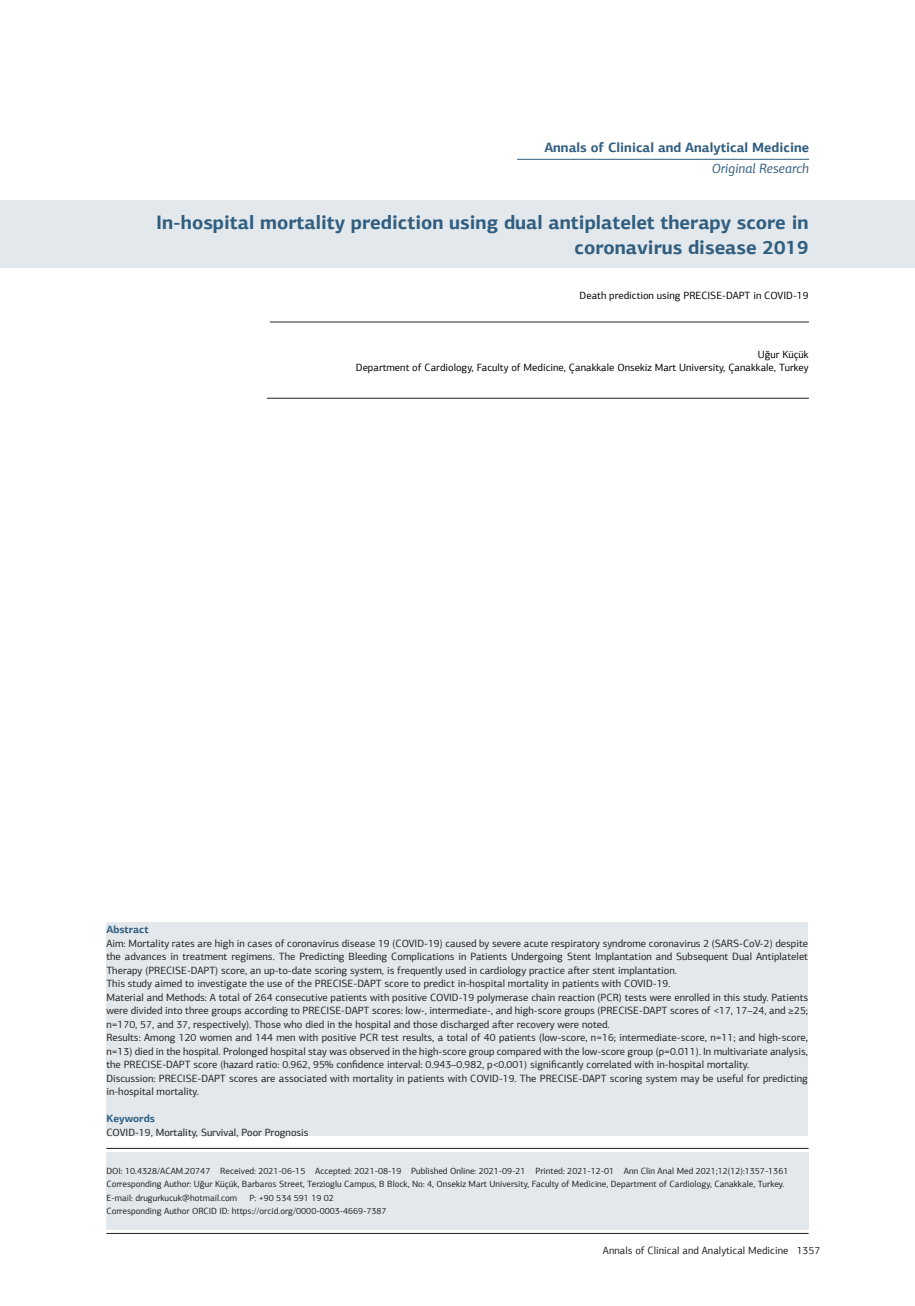
<style>
.page{position:relative;width:915px;height:1306px;background:#fff}
.page>*{position:absolute;margin:0;border:0;box-sizing:border-box;transform-origin:0 0}
.t1{font:700 19.5px/25.5px "PF Agora Sans Pro";color:#315e80;text-align:right}
.t2{font:700 13.5px "PF Agora Sans Pro";color:#315e80}
.t3{font:italic 13.5px "PF Agora Sans Pro";color:#315e80}
.t4{font:10.5px/13.5px "PF Agora Sans Pro";color:#231f20;text-align:justify}
.t5{font:10.5px "PF Agora Sans Pro";color:#000}
.t6{font:700 10.5px "PF Agora Sans Pro";color:#315e80}
.t7{font:9px "PF Agora Sans Pro";color:#231f20}
</style>
<div class="page">
<hr style="left:106px;top:1233px;width:702px;height:1px;background:#231f20">
<div style="left:0;top:200px;width:914px;height:68px;background:#e2e8eb"></div>
<hr style="left:106px;top:1148px;width:702px;height:1px;background:#231f20">
<hr style="left:270px;top:322px;width:538px;height:1px;background:#231f20">
<hr style="left:267px;top:398px;width:541px;height:1px;background:#231f20">
<hr style="left:517px;top:159px;width:291px;height:1px;background:#315e80">
<div style="left:106px;top:1151px;width:702px;height:78px;background:#e2e8eb"></div>
<div style="left:106px;top:921px;width:701px;height:214px;background:#e2e8eb"></div>
<p class="t2" style="left:544px;top:139px;width:266px">Annals of Clinical and Analytical Medicine</p>
<p class="t3" style="left:711px;top:160px;width:99px">Original Research</p>
<p class="t1" style="left:156px;top:209px;width:653px">In-hospital mortality prediction using dual antiplatelet therapy score in coronavirus disease 2019</p>
<p class="t5" style="left:579px;top:289px;width:230px">Death prediction using PRECISE-DAPT in COVID-19</p>
<p class="t5" style="left:757px;top:348px;width:52px">Uğur Küçük</p>
<p class="t5" style="left:356px;top:361px;width:454px">Department of Cardiology, Faculty of Medicine, Çanakkale Onsekiz Mart University, Çanakkale, Turkey</p>
<p class="t6" style="left:106px;top:923px;width:44px">Abstract</p>
<p class="t4" style="left:106px;top:936px;width:703px">Aim: Mortality rates are high in cases of coronavirus disease 19 (COVID-19) caused by severe acute respiratory syndrome coronavirus 2 (SARS-CoV-2) despite the advances in treatment regimens. The Predicting Bleeding Complications in Patients Undergoing Stent Implantation and Subsequent Dual Antiplatelet Therapy (PRECISE-DAPT) score, an up-to-date scoring system, is frequently used in cardiology practice after stent implantation.</p>
<p class="t4" style="left:106px;top:976px;width:565px">This study aimed to investigate the use of the PRECISE-DAPT score to predict in-hospital mortality in patients with COVID-19.</p>
<p class="t4" style="left:106px;top:990px;width:703px">Material and Methods: A total of 264 consecutive patients with positive COVID-19 polymerase chain reaction (PCR) tests were enrolled in this study. Patients were divided into three groups according to PRECISE-DAPT scores: low-, intermediate-, and high-score groups (PRECISE-DAPT scores of &lt;17, 17–24, and ≥25; n=170, 57, and 37, respectively). Those who died in the hospital and those discharged after recovery were noted.</p>
<p class="t4" style="left:106px;top:1030px;width:703px">Results: Among 120 women and 144 men with positive PCR test results, a total of 40 patients (low-score, n=16; intermediate-score, n=11; and high-score, n=13) died in the hospital. Prolonged hospital stay was observed in the high-score group compared with the low-score group (p=0.011). In multivariate analysis, the PRECISE-DAPT score (hazard ratio: 0.962, 95% confidence interval: 0.943–0.982, p&lt;0.001) significantly correlated with in-hospital mortality.</p>
<p class="t4" style="left:106px;top:1071px;width:703px">Discussion: PRECISE-DAPT scores are associated with mortality in patients with COVID-19. The PRECISE-DAPT scoring system may be useful for predicting in-hospital mortality.</p>
<p class="t6" style="left:106px;top:1112px;width:50px">Keywords</p>
<p class="t4" style="left:106px;top:1125px;width:204px">COVID-19, Mortality, Survival, Poor Prognosis</p>
<p class="t7" style="left:106px;top:1165px;width:683px">DOI: 10.4328/ACAM.20747 Received: 2021-06-15 Accepted: 2021-08-19 Published Online: 2021-09-21 Printed: 2021-12-01 Ann Clin Anal Med 2021;12(12):1357-1361</p>
<p class="t7" style="left:106px;top:1178px;width:679px">Corresponding Author: Uğur Küçük, Barbaros Street, Terzioglu Campus, B Block, No: 4, Onsekiz Mart University, Faculty of Medicine, Department of Cardiology, Canakkale, Turkey.</p>
<p class="t7" style="left:106px;top:1192px;width:132px">E-mail: drugurkucuk@hotmail.com</p>
<p class="t7" style="left:249px;top:1192px;width:86px">P: +90 534 591 19 02</p>
<p class="t7" style="left:106px;top:1205px;width:281px">Corresponding Author ORCID ID: https://orcid.org/0000-0003-4669-7387</p>
<p class="t4" style="left:602px;top:1243px;width:219px">Annals of Clinical and Analytical Medicine 1357</p>
</div>
